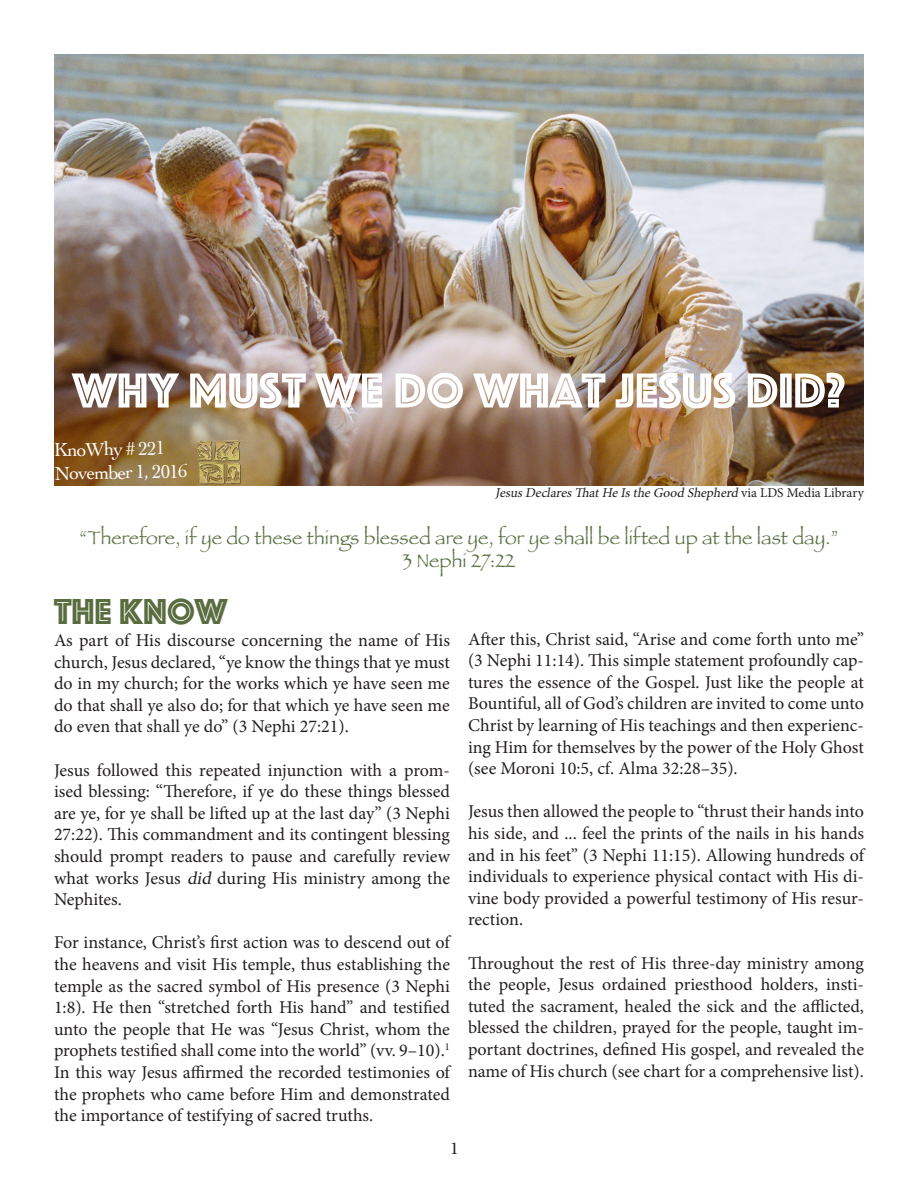
<style>
.page{position:relative;width:918px;height:1188px;background:#fff}
.page>*{position:absolute;margin:0;border:0;box-sizing:border-box;transform-origin:0 0}
.t1{font:51px "Phosphate Inline";color:#fff}
.t2{font:37.5px "Phosphate Inline";color:#5a6d40}
.t3{font:19.5px "Papyrus";color:#5a7143}
.t4{font:19.5px "Cochin";color:#fff}
.t5{font:18px/21.6px "Minion Pro";letter-spacing:-.005em;color:#231f20;text-align:justify}
.t6{font:italic 13.5px "Minion Pro";color:#231f20}
.s1{font-style:normal}
.s2{font-style:italic}
</style>
<div class="page">
<img style="left:54px;top:54px;width:810px;height:432px">
<img style="left:196px;top:440px;width:48px;height:46px">
<p class="t1" style="left:73px;top:354px;width:774px">WHY MUST WE DO WHAT JESUS DID?</p>
<p class="t4" style="left:54px;top:437px;width:113px;rotate:-1deg">KnoWhy # 221</p>
<p class="t4" style="left:54px;top:460px;width:135px;rotate:-1deg">November 1, 2016</p>
<p class="t6" style="left:495px;top:484px;width:370px">JesusDeclaresThatHeIstheGood Shepherd <span class="s1">v i a L D S M e d i a L i b r a r y</span></p>
<p class="t3" style="left:79px;top:526px;width:761px">“Therefore, if ye do these things blessed are ye, for ye shall be lifted up at the last day.”</p>
<p class="t3" style="left:403px;top:549px;width:114px">3 Nephi 27:22</p>
<p class="t2" style="left:54px;top:585px;width:175px">THE KNOW</p>
<p class="t5" style="left:54px;top:630px;width:398px">As part of His discourse concerning the name of His church, Jesus declared, “ye know the things that ye must do in my church; for the works which ye have seen me do that shall ye also do; for that which ye have seen me do even that shall ye do” (3 Nephi 27:21).</p>
<p class="t5" style="left:54px;top:759px;width:398px">Jesus followed this repeated injunction with a prom&shy;ised blessing: “Therefore, if ye do these things blessed are ye, for ye shall be lifted up at the last day” (3 Nephi 27:22). This commandment and its contingent blessing should prompt readers to pause and carefully review what works Jesus <span class="s2">did</span> during His ministry among the Nephites.</p>
<p class="t5" style="left:54px;top:932px;width:398px">For instance, Christ’s first action was to descend out of the heavens and visit His temple, thus establishing the temple as the sacred symbol of His presence (3 Nephi 1:8). He then “stretched forth His hand” and testified unto the people that He was “Jesus Christ, whom the prophets testified shall come into the world” (vv. 9–10).<sup>1<br></sup>In this way Jesus affirmed the recorded testimonies of the prophets who came before Him and demonstrated the importance of testifying of sacred truths.</p>
<p class="t5" style="left:450px;top:1138px;width:10px">1</p>
<p class="t5" style="left:468px;top:628px;width:398px">After this, Christ said, “Arise and come forth unto me” (3 Nephi 11:14). This simple statement profoundly cap&shy;tures the essence of the Gospel. Just like the people at Bountiful, all of God’s children are invited to come unto Christ by learning of His teachings and then experienc&shy;ing Him for themselves by the power of the Holy Ghost (see Moroni 10:5, cf. Alma 32:28–35).</p>
<p class="t5" style="left:468px;top:801px;width:398px">Jesus then allowed the people to “thrust their hands into his side, and ... feel the prints of the nails in his hands and in his feet” (3 Nephi 11:15). Allowing hundreds of individuals to experience physical contact with His di&shy;vine body provided a powerful testimony of His resur&shy;rection.</p>
<p class="t5" style="left:468px;top:952px;width:398px">Throughout the rest of His three-day ministry among the people, Jesus ordained priesthood holders, insti&shy;tuted the sacrament, healed the sick and the afflicted, blessed the children, prayed for the people, taught im&shy;portant doctrines, defined His gospel, and revealed the name of His church (see chart for a comprehensive list).</p>
</div>
